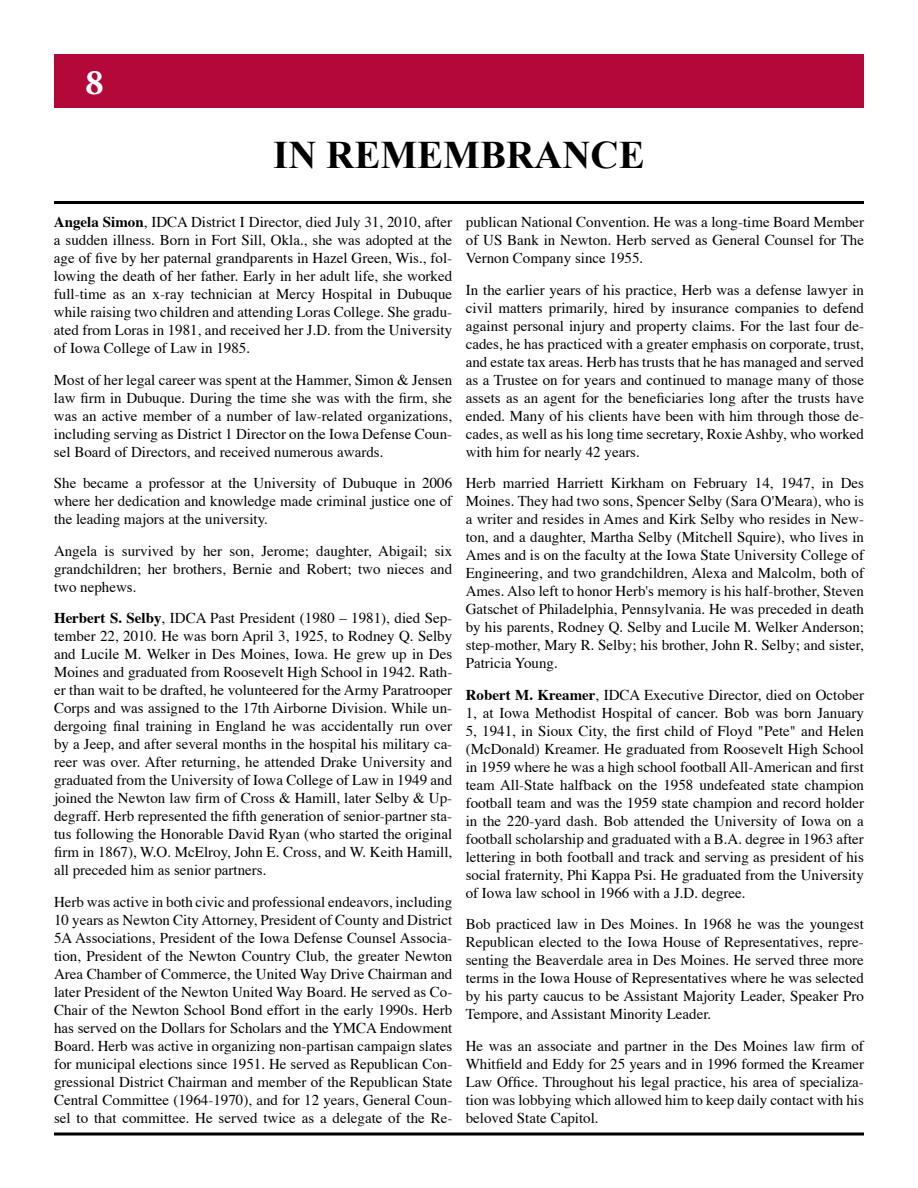
<style>
.page{position:relative;width:918px;height:1188px;background:#fff}
.page>*{position:absolute;margin:0;border:0;box-sizing:border-box;transform-origin:0 0}
.t1{font:700 39px "Times New Roman";color:#000}
.t2{font:700 36px "Adobe Garamond Pro";color:#fff}
.t3{font:15px/18px "Times";color:#000;text-align:justify}
.s1{font-weight:700}
</style>
<div class="page">
<div style="left:54px;top:54px;width:810px;height:54px;background:#b30838"></div>
<hr style="left:54px;top:201px;width:810px;height:3px;background:#000">
<svg style="left:54px;top:1132px;width:810px;height:4px;background:#3f3f3f"></svg>
<h2 class="t2" style="left:85px;top:61px;width:20px">8</h2>
<h1 class="t1" style="left:273px;top:132px;width:85px">IN REMEM</h1>
<h1 class="t1" style="left:480px;top:132px;width:55px">BRANCE</h1>
<p class="t3" style="left:54px;top:212px;width:400px"><span class="s1">Angela Simon</span>, IDCA District I Director, died July 31, 2010, after a sudden illness. Born in Fort Sill, Okla., she was adopted at the age of five by her paternal grandparents in Hazel Green, Wis., fol&shy;lowing the death of her father. Early in her adult life, she worked full-time as an x-ray technician at Mercy Hospital in Dubuque while raising two children and attending Loras College. She gradu&shy;ated from Loras in 1981, and received her J.D. from the University of Iowa College of Law in 1985.</p>
<p class="t3" style="left:54px;top:369px;width:400px">Most of her legal career was spent at the Hammer, Simon &amp; Jensen law firm in Dubuque. During the time she was with the firm, she was an active member of a number of law-related organizations, including serving as District 1 Director on the Iowa Defense Coun&shy;sel Board of Directors, and received numerous awards.</p>
<p class="t3" style="left:54px;top:473px;width:400px">She became a professor at the University of Dubuque in 2006 where her dedication and knowledge made criminal justice one of the leading majors at the university.</p>
<p class="t3" style="left:54px;top:540px;width:400px">Angela is survived by her son, Jerome; daughter, Abigail; six grandchildren; her brothers, Bernie and Robert; two nieces and two nephews.</p>
<p class="t3" style="left:54px;top:608px;width:400px"><span class="s1">Herbert S. Selby</span>, IDCA Past President (1980 – 1981), died Sep&shy;tember 22, 2010. He was born April 3, 1925, to Rodney Q. Selby and Lucile M. Welker in Des Moines, Iowa. He grew up in Des Moines and graduated from Roosevelt High School in 1942. Rath&shy;er than wait to be drafted, he volunteered for the Army Paratrooper Corps and was assigned to the 17th Airborne Division. While un&shy;dergoing final training in England he was accidentally run over by a Jeep, and after several months in the hospital his military ca&shy;reer was over. After returning, he attended Drake University and graduated from the University of Iowa College of Law in 1949 and joined the Newton law firm of Cross &amp; Hamill, later Selby &amp; Up&shy;degraff. Herb represented the fifth generation of senior-partner sta&shy;tus following the Honorable David Ryan (who started the original firm in 1867), W.O. McElroy, John E. Cross, and W. Keith Hamill, all preceded him as senior partners.</p>
<p class="t3" style="left:54px;top:891px;width:400px">Herb was active in both civic and professional endeavors, including 10 years as Newton City Attorney, President of County and District 5A Associations, President of the Iowa Defense Counsel Associa&shy;tion, President of the Newton Country Club, the greater Newton Area Chamber of Commerce, the United Way Drive Chairman and later President of the Newton United Way Board. He served as Co-Chair of the Newton School Bond effort in the early 1990s. Herb has served on the Dollars for Scholars and the YMCA Endowment Board. Herb was active in organizing non-partisan campaign slates for municipal elections since 1951. He served as Republican Con&shy;gressional District Chairman and member of the Republican State Central Committee (1964-1970), and for 12 years, General Coun&shy;sel to that committee. He served twice as a delegate of the Re-</p>
<p class="t3" style="left:466px;top:212px;width:400px">publican National Convention. He was a long-time Board Member of US Bank in Newton. Herb served as General Counsel for The Vernon Company since 1955.</p>
<p class="t3" style="left:466px;top:279px;width:400px">In the earlier years of his practice, Herb was a defense lawyer in civil matters primarily, hired by insurance companies to defend against personal injury and property claims. For the last four de&shy;cades, he has practiced with a greater emphasis on corporate, trust, and estate tax areas. Herb has trusts that he has managed and served as a Trustee on for years and continued to manage many of those assets as an agent for the beneficiaries long after the trusts have ended. Many of his clients have been with him through those de&shy;cades, as well as his long time secretary, Roxie Ashby, who worked with him for nearly 42 years.</p>
<p class="t3" style="left:466px;top:473px;width:400px">Herb married Harriett Kirkham on February 14, 1947, in Des Moines. They had two sons, Spencer Selby (Sara O'Meara), who is a writer and resides in Ames and Kirk Selby who resides in New&shy;ton, and a daughter, Martha Selby (Mitchell Squire), who lives in Ames and is on the faculty at the Iowa State University College of Engineering, and two grandchildren, Alexa and Malcolm, both of Ames. Also left to honor Herb's memory is his half-brother, Steven Gatschet of Philadelphia, Pennsylvania. He was preceded in death by his parents, Rodney Q. Selby and Lucile M. Welker Anderson; step-mother, Mary R. Selby; his brother, John R. Selby; and sister, Patricia Young.</p>
<p class="t3" style="left:466px;top:684px;width:400px"><span class="s1">Robert M. Kreamer</span>, IDCA Executive Director, died on October 1, at Iowa Methodist Hospital of cancer. Bob was born January 5, 1941, in Sioux City, the first child of Floyd "Pete" and Helen (McDonald) Kreamer. He graduated from Roosevelt High School in 1959 where he was a high school football All-American and first team All-State halfback on the 1958 undefeated state champion football team and was the 1959 state champion and record holder in the 220-yard dash. Bob attended the University of Iowa on a football scholarship and graduated with a B.A. degree in 1963 after lettering in both football and track and serving as president of his social fraternity, Phi Kappa Psi. He graduated from the University of Iowa law school in 1966 with a J.D. degree.</p>
<p class="t3" style="left:466px;top:914px;width:400px">Bob practiced law in Des Moines. In 1968 he was the youngest Republican elected to the Iowa House of Representatives, repre&shy;senting the Beaverdale area in Des Moines. He served three more terms in the Iowa House of Representatives where he was selected by his party caucus to be Assistant Majority Leader, Speaker Pro Tempore, and Assistant Minority Leader.</p>
<p class="t3" style="left:466px;top:1035px;width:400px">He was an associate and partner in the Des Moines law firm of Whitfield and Eddy for 25 years and in 1996 formed the Kreamer Law Office. Throughout his legal practice, his area of specializa&shy;tion was lobbying which allowed him to keep daily contact with his beloved State Capitol.</p>
</div>
